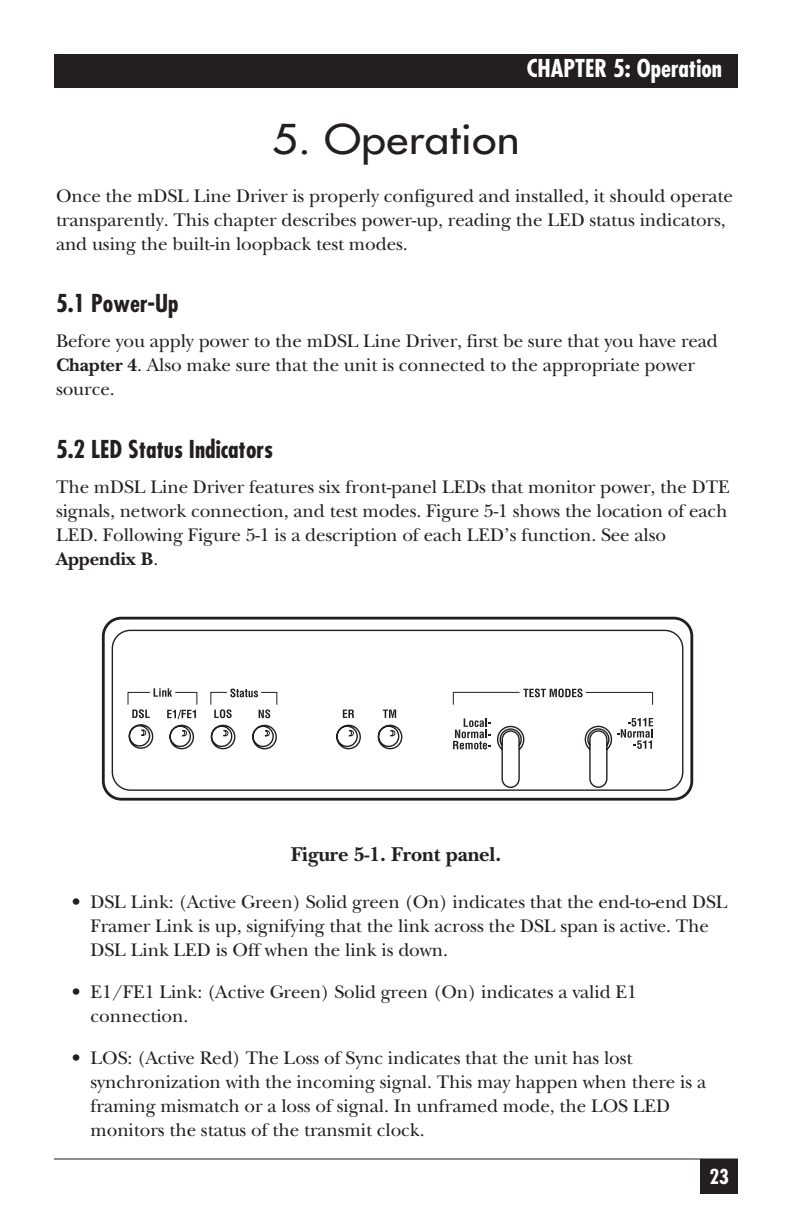
<style>
.page{position:relative;width:792px;height:1224px;background:#fff}
.page>*{position:absolute;margin:0;border:0;box-sizing:border-box;transform-origin:0 0}
.t1{font:40px "Futura";letter-spacing:.01em;color:#231f20;scale:1.1 1}
.t2{font:700 condensed 24px "Futura";color:#231f20}
.t3{font:700 condensed 24px "Futura";color:#fff}
.t4{font:700 20.8px "New Baskerville";letter-spacing:-.005em;color:#231f20}
.t5{font:700 condensed 20px "Futura";color:#fff}
.t6{font:19px/24px "New Baskerville";letter-spacing:-.005em;color:#231f20}
.s1{font-weight:700}
</style>
<div class="page">
<div style="left:54px;top:54px;width:684px;height:34px;background:#231f20"></div>
<div style="left:700px;top:1159px;width:38px;height:35px;background:#231f20"></div>
<svg style="left:377px;top:724px;width:26px;height:26px"></svg>
<svg style="left:336px;top:724px;width:25px;height:26px"></svg>
<div style="left:102px;top:617px;width:591px;height:184px;border:3px solid #231f20;border-radius:18px"></div>
<div style="left:112px;top:630px;width:571px;height:161px;border:1px solid #231f20;border-radius:18px"></div>
<svg style="left:343px;top:710px;width:11px;height:8px"></svg>
<svg style="left:383px;top:710px;width:13px;height:8px"></svg>
<svg style="left:453px;top:718px;width:200px;height:70px"></svg>
<svg style="left:453px;top:689px;width:200px;height:16px"></svg>
<svg style="left:127px;top:688px;width:151px;height:62px"></svg>
<hr style="left:54px;top:1158px;width:684px;height:2px;background:#231f20">
<p class="t3" style="left:527px;top:58px;width:197px">CHAPTER 5: Operation</p>
<h1 class="t1" style="left:272px;top:119px;width:227px">5. Operation</h1>
<p class="t6" style="left:56px;top:186px;width:679px">Once the mDSL Line Driver is properly configured and installed, it should operate transparently. This chapter describes power-up, reading the LED status indicators, and using the built-in loopback test modes.</p>
<p class="t2" style="left:56px;top:292px;width:124px">5.1 Power-Up</p>
<p class="t6" style="left:56px;top:331px;width:663px">Before you apply power to the mDSL Line Driver, first be sure that you have read<br><span class="s1">Chapter 4</span>. Also make sure that the unit is connected to the appropriate power source.</p>
<p class="t2" style="left:56px;top:438px;width:219px">5.2 LED Status Indicators</p>
<p class="t6" style="left:56px;top:477px;width:675px">The mDSL Line Driver features six front-panel LEDs that monitor power, the DTE signals, network connection, and test modes. Figure 5-1 shows the location of each LED. Following Figure 5-1 is a description of each LED’s function. See also <span class="s1">Appendix B</span>.</p>
<p class="t4" style="left:291px;top:847px;width:212px">Figure 5-1. Front panel.</p>
<p class="t6" style="left:91px;top:892px;width:639px;text-indent:-19px">• DSL Link: (Active Green) Solid green (On) indicates that the end-to-end DSL<br>Framer Link is up, signifying that the link across the DSL span is active. The<br>DSL Link LED is Off when the link is down.</p>
<p class="t6" style="left:91px;top:982px;width:548px;text-indent:-19px">• E1/FE1 Link: (Active Green) Solid green (On) indicates a valid E1 connection.</p>
<p class="t6" style="left:91px;top:1048px;width:617px;text-indent:-19px">• LOS: (Active Red) The Loss of Sync indicates that the unit has lost synchronization with the incoming signal. This may happen when there is a framing mismatch or a loss of signal. In unframed mode, the LOS LED monitors the status of the transmit clock.</p>
<p class="t5" style="left:709px;top:1168px;width:21px">23</p>
</div>
